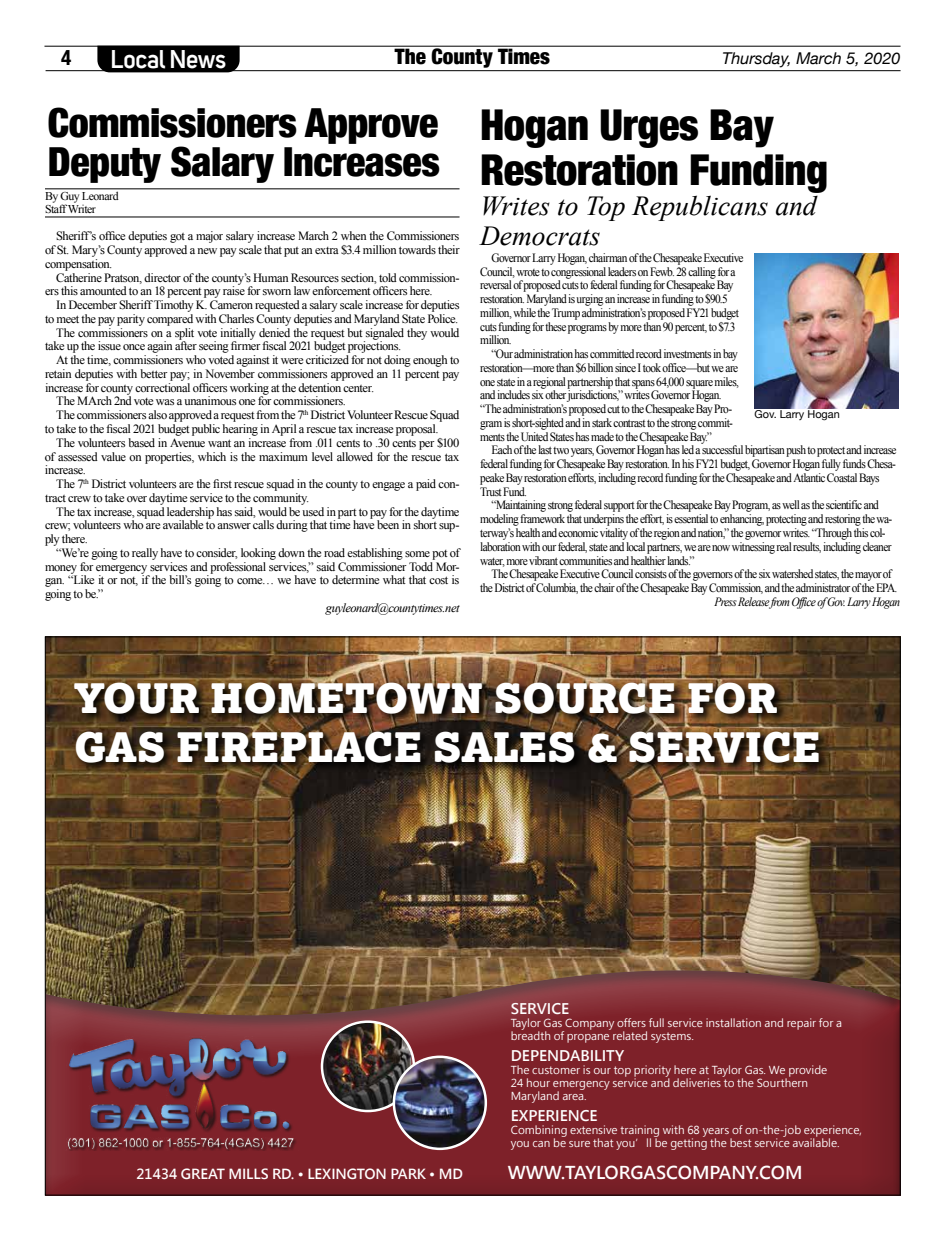
<style>
.page{position:relative;width:945px;height:1238px;background:#fff}
.page>*{position:absolute;margin:0;border:0;box-sizing:border-box;transform-origin:0 0}
.t1{font:900 condensed 42.5px/45px "Helvetica Neue";letter-spacing:-.01em;color:#000}
.t2{font:900 40.5px/49.1px "Lexia";color:#fff}
.t3{font:900 condensed 40px/38.8px "Helvetica Neue";letter-spacing:-.01em;color:#000}
.t4{font:italic 27.5px/30px "Times New Roman";color:#000}
.t5{font:600 25px "Uni Sans";letter-spacing:-.015em;color:#fff}
.t6{font:900 condensed 21.25px "Helvetica Neue";color:#000}
.t7{font:700 condensed 21.25px "Helvetica Neue";color:#000}
.t8{font:700 17.5px "Microsoft Jheng Hei";color:#fff}
.t9{font:italic 16.25px "Helvetica Neue";color:#000}
.t10{font:700 14.5px "Microsoft Jheng Hei";color:#fff}
.t11{font:700 13.75px "Microsoft Jheng Hei";color:#fff}
.t12{font:12.5px/13.8px "Times New Roman";letter-spacing:-.04em;color:#000;text-align:justify}
.t13{font:12.5px/13.8px "Times New Roman";letter-spacing:-.04em;color:#000;scale:.91 1}
.t14{font:italic 12.5px "Times New Roman";letter-spacing:-.06em;color:#000;scale:.91 1}
.t15{font:italic 12.5px "Times New Roman";letter-spacing:-.04em;color:#000}
.t16{font:11.88px/12.5px "Times New Roman";letter-spacing:-.04em;color:#000}
.t17{font:10.88px/13px "Microsoft Jheng Hei";color:#fff}
.t18{font:10.88px "Helvetica Neue";color:#000}
</style>
<div class="page">
<hr style="left:46px;top:70px;width:855px;height:1px;background:#000">
<hr style="left:44px;top:46px;width:857px;height:1px;background:#000">
<div style="left:97px;top:46px;width:143px;height:26px;background:#000"></div>
<img style="left:47px;top:638px;width:852px;height:330px">
<div style="left:45px;top:968px;width:855px;height:227px;background:#fff;opacity:.75"></div>
<div style="left:45px;top:1003px;width:855px;height:192px;background:#000;opacity:.75"></div>
<img style="left:61px;top:1031px;width:239px;height:119px">
<img style="left:322px;top:1021px;width:89px;height:90px">
<div style="left:321px;top:1020px;width:94px;height:92px;border:2px solid #fff;border-radius:50%"></div>
<img style="left:394px;top:1056px;width:92px;height:92px;border-radius:46px">
<div style="left:393px;top:1055px;width:94px;height:95px;border:2px solid #fff;border-radius:50%"></div>
<svg style="left:72px;top:679px;width:758px;height:95px;background:#412e1a"></svg>
<hr style="left:45px;top:188px;width:415px;height:1px;background:#000">
<hr style="left:45px;top:217px;width:415px;height:1px;background:#000">
<img style="left:754px;top:253px;width:144px;height:155px">
<h3 class="t7" style="left:61px;top:40px;width:12px">4</h3>
<h3 class="t5" style="left:111px;top:40px;width:117px">Local News</h3>
<h3 class="t6" style="left:395px;top:39px;width:157px">The County Times</h3>
<h3 class="t9" style="left:722px;top:47px;width:180px">Thursday, March 5, 2020</h3>
<h3 class="t3" style="left:48px;top:102px;width:394px">Commissioners Approve<br>Deputy Salary Increases</h3>
<p class="t16" style="left:45px;top:190px;width:75px">By Guy Leonard<br>Staff Writer</p>
<p class="t12" style="left:45px;top:229px;width:416px;text-indent:11px">Sheriff’s office deputies got a major salary increase March 2 when the Commissioners of St. Mary’s County approved a new pay scale that put an extra $3.4 million towards their compensation.</p>
<p class="t12" style="left:45px;top:270px;width:416px;text-indent:11px">Catherine Pratson, director of the county’s Human Resources section, told commission&shy;ers this amounted to an 18 percent pay raise for sworn law enforcement officers here.</p>
<p class="t12" style="left:56px;top:298px;width:405px">In December Sheriff Timothy K. Cameron requested a salary scale increase for deputies</p>
<p class="t12" style="left:45px;top:312px;width:415px">to meet the pay parity compared with Charles County deputies and Maryland State Police.</p>
<p class="t12" style="left:56px;top:325px;width:405px">The commissioners on a split vote initially denied the request but signaled they would</p>
<p class="t12" style="left:45px;top:339px;width:358px">take up the issue once again after seeing firmer fiscal 2021 budget projections.</p>
<p class="t12" style="left:56px;top:353px;width:405px">At the time, commissioners who voted against it were criticized for not doing enough to</p>
<p class="t12" style="left:45px;top:367px;width:416px">retain deputies with better pay; in November commissioners approved an 11 percent pay</p>
<p class="t12" style="left:45px;top:380px;width:331px">increase for county correctional officers working at the detention center.</p>
<p class="t12" style="left:56px;top:394px;width:291px">The MArch 2nd vote was a unanimous one for commissioners.</p>
<p class="t12" style="left:56px;top:408px;width:405px">The commissioners also approved a request from the 7<sup>th</sup> District Volunteer Rescue Squad</p>
<p class="t12" style="left:45px;top:422px;width:395px">to take to the fiscal 2021 budget public hearing in April a rescue tax increase proposal.</p>
<p class="t12" style="left:56px;top:435px;width:405px">The volunteers based in Avenue want an increase from .011 cents to .30 cents per $100</p>
<p class="t12" style="left:45px;top:449px;width:416px">of assessed value on properties, which is the maximum level allowed for the rescue tax</p>
<p class="t12" style="left:45px;top:463px;width:42px">increase.</p>
<p class="t12" style="left:56px;top:477px;width:405px">The 7<sup>th</sup> District volunteers are the first rescue squad in the county to engage a paid con-</p>
<p class="t12" style="left:45px;top:490px;width:266px">tract crew to take over daytime service to the community.</p>
<p class="t12" style="left:56px;top:504px;width:405px">The tax increase, squad leadership has said, would be used in part to pay for the daytime</p>
<p class="t12" style="left:45px;top:518px;width:416px">crew; volunteers who are available to answer calls during that time have been in short sup-</p>
<p class="t12" style="left:45px;top:532px;width:44px">ply there.</p>
<p class="t12" style="left:56px;top:545px;width:405px">“We’re going to really have to consider, looking down the road establishing some pot of</p>
<p class="t12" style="left:45px;top:559px;width:416px">money for emergency services and professional services,” said Commissioner Todd Mor-</p>
<p class="t12" style="left:45px;top:573px;width:416px">gan. “Like it or not, if the bill’s going to come… we have to determine what that cost is</p>
<p class="t12" style="left:45px;top:587px;width:60px">going to be.”</p>
<p class="t15" style="left:326px;top:599px;width:135px">guyleonard@countytimes.net</p>
<h1 class="t1" style="left:480px;top:100px;width:350px">Hogan Urges Bay<br>Restoration Funding</h1>
<h3 class="t4" style="left:480px;top:190px;width:338px">Writes to Top Republicans and<br>Democrats</h3>
<p class="t13" style="left:480px;top:251px;width:291px;text-indent:11px">Governor Larry Hogan, chairman of the Chesapeake Executive Council, wrote to congressional leaders on Fewb. 28 calling for a reversal of proposed cuts to federal funding for Chesapeake Bay restoration. Maryland is urging an increase in funding to $90.5 million, while the Trump administration’s proposed FY21 budget cuts funding for these programs by more than 90 percent, to $7.3 million.</p>
<p class="t13" style="left:480px;top:347px;width:286px;text-indent:11px">“Our administration has committed record investments in bay restoration—more than $6 billion since I took office—but we are one state in a regional partnership that spans 64,000 square miles, and includes six other jurisdictions,” writes Governor Hogan. “The administration’s proposed cut to the Chesapeake Bay Pro&shy;gram is short-sighted and in stark contrast to the strong commit&shy;ments the United States has made to the Chesapeake Bay.”</p>
<p class="t13" style="left:480px;top:443px;width:459px;text-indent:11px">Each of the last two years, Governor Hogan has led a successful bipartisan push to protect and increase federal funding for Chesapeake Bay restoration. In his FY21 budget, Governor Hogan fully funds Chesa&shy;peake Bay restoration efforts, including record funding for the Chesapeake and Atlantic Coastal Bays Trust Fund.</p>
<p class="t13" style="left:480px;top:498px;width:454px;text-indent:11px">“Maintaining strong federal support for the Chesapeake Bay Program, as well as the scientific and modeling framework that underpins the effort, is essential to enhancing, protecting and restoring the wa&shy;terway’s health and economic vitality of the region and nation,” the governor writes. “Through this col&shy;laboration with our federal, state and local partners, we are now witnessing real results, including cleaner water, more vibrant communities and healthier lands.”</p>
<p class="t13" style="left:480px;top:567px;width:460px;text-align:center">The Chesapeake Executive Council consists of the governors of the six watershed states, the mayor of<br>the District of Columbia, the chair of the Chesapeake Bay Commission, and the administrator of the EPA.</p>
<p class="t14" style="left:715px;top:593px;width:206px">Press Release from Office of Gov. Larry Hogan</p>
<p class="t18" style="left:754px;top:407px;width:87px">Gov. Larry Hogan</p>
<h2 class="t2" style="left:74px;top:671px;width:748px">YOUR HOMETOWN SOURCE FOR<br>GAS FIREPLACE SALES &amp; SERVICE</h2>
<p class="t10" style="left:511px;top:999px;width:60px">SERVICE</p>
<p class="t17" style="left:511px;top:1016px;width:333px">Taylor Gas Company offers full service installation and repair for a breadth of propane related systems.</p>
<p class="t10" style="left:511px;top:1046px;width:115px">DEPENDABILITY</p>
<p class="t17" style="left:511px;top:1063px;width:318px">The customer is our top priority here at Taylor Gas. We provide<br>24 hour emergency service and deliveries to the Sourthern<br>Maryland area.</p>
<p class="t10" style="left:511px;top:1106px;width:88px">EXPERIENCE</p>
<p class="t17" style="left:511px;top:1123px;width:353px">Combining extensive training with 68 years of on-the-job experience, you can be sure that you’ll be getting the best service available.</p>
<p class="t11" style="left:136px;top:1164px;width:328px">21434 GREAT MILLS RD. • LEXINGTON PARK • MD</p>
<h3 class="t8" style="left:508px;top:1161px;width:296px">WWW.TAYLORGASCOMPANY.COM</h3>
</div>
